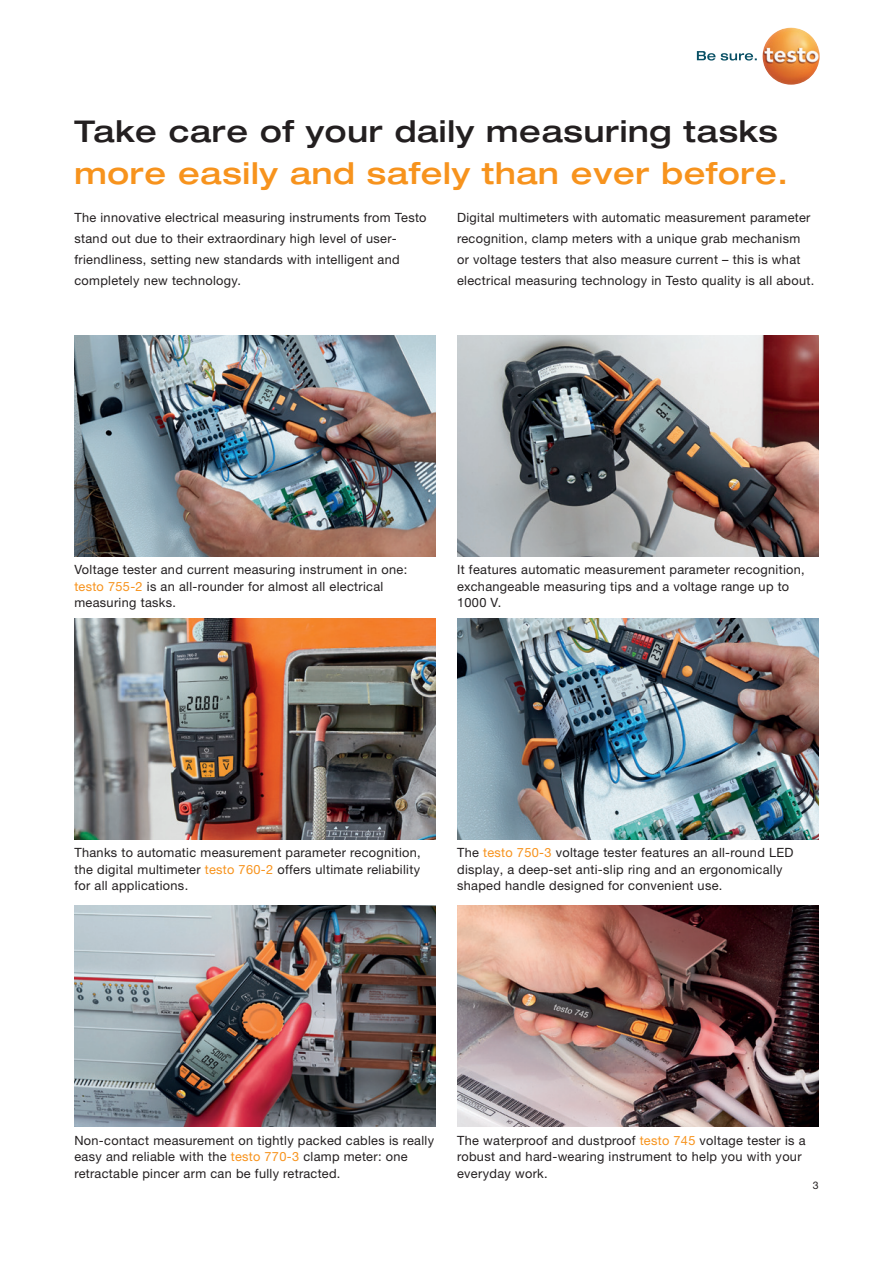
<style>
.page{position:relative;width:893px;height:1263px;background:#fff}
.page>*{position:absolute;margin:0;border:0;box-sizing:border-box;transform-origin:0 0}
.t1{font:500 expanded 30px "Helvetica Neue LTW1 G";letter-spacing:.025em;color:#f7931d}
.t2{font:500 expanded 30px "Helvetica Neue LTW1 G";letter-spacing:.025em;color:#231f20}
.t3{font:12.75px/16.5px "Helvetica Neue LTW1 G";letter-spacing:.025em;color:#231f20}
.t4{font:10.5px "Helvetica Neue LTW1 G";color:#231f20}
.s1{color:#f7931d}
</style>
<div class="page">
<img style="left:74px;top:336px;width:362px;height:221px">
<img style="left:74px;top:619px;width:362px;height:221px">
<img style="left:457px;top:619px;width:362px;height:221px">
<img style="left:457px;top:906px;width:362px;height:221px">
<img style="left:457px;top:336px;width:362px;height:221px">
<svg style="left:697px;top:51px;width:60px;height:10px"></svg>
<img style="left:762px;top:28px;width:58px;height:57px;border-radius:29px">
<img style="left:74px;top:906px;width:362px;height:221px">
<h1 class="t2" style="left:74px;top:112px;width:705px">Take care of your daily measuring tasks</h1>
<h1 class="t1" style="left:74px;top:154px;width:715px">more easily and safely than ever before.</h1>
<p class="t3" style="left:74px;top:207px;width:354px;line-height:21px">The innovative electrical measuring instruments from Testo stand out due to their extraordinary high level of user&shy;friendliness, setting new standards with intelligent and completely new technology.</p>
<p class="t3" style="left:457px;top:207px;width:359px;line-height:21px">Digital multimeters with automatic measurement parameter recognition, clamp meters with a unique grab mechanism or voltage testers that also measure current – this is what electrical measuring technology in Testo quality is all about.</p>
<p class="t3" style="left:74px;top:561px;width:334px">Voltage tester and current measuring instrument in one: <span class="s1">testo 755-2</span> is an all-rounder for almost all electrical measuring tasks.</p>
<p class="t3" style="left:457px;top:561px;width:349px">It features automatic measurement parameter recognition, exchangeable measuring tips and a voltage range up to<br>1000 V.</p>
<p class="t3" style="left:74px;top:845px;width:348px;text-align:justify">Thanks to automatic measurement parameter recognition, the digital multimeter <span class="s1">testo 760-2</span> offers ultimate reliability for all applications.</p>
<p class="t3" style="left:457px;top:845px;width:338px">The <span class="s1">testo 750-3</span> voltage tester features an all-round LED display, a deep-set anti-slip ring and an ergonomically shaped handle designed for convenient use.</p>
<p class="t3" style="left:74px;top:1132px;width:361px">Non-contact measurement on tightly packed cables is really easy and reliable with the <span class="s1">testo 770-3</span> clamp meter: one retractable pincer arm can be fully retracted.</p>
<p class="t3" style="left:457px;top:1132px;width:350px">The waterproof and dustproof <span class="s1">testo 745</span> voltage tester is a robust and hard-wearing instrument to help you with your everyday work.</p>
<p class="t4" style="left:813px;top:1179px;width:7px">3</p>
</div>
